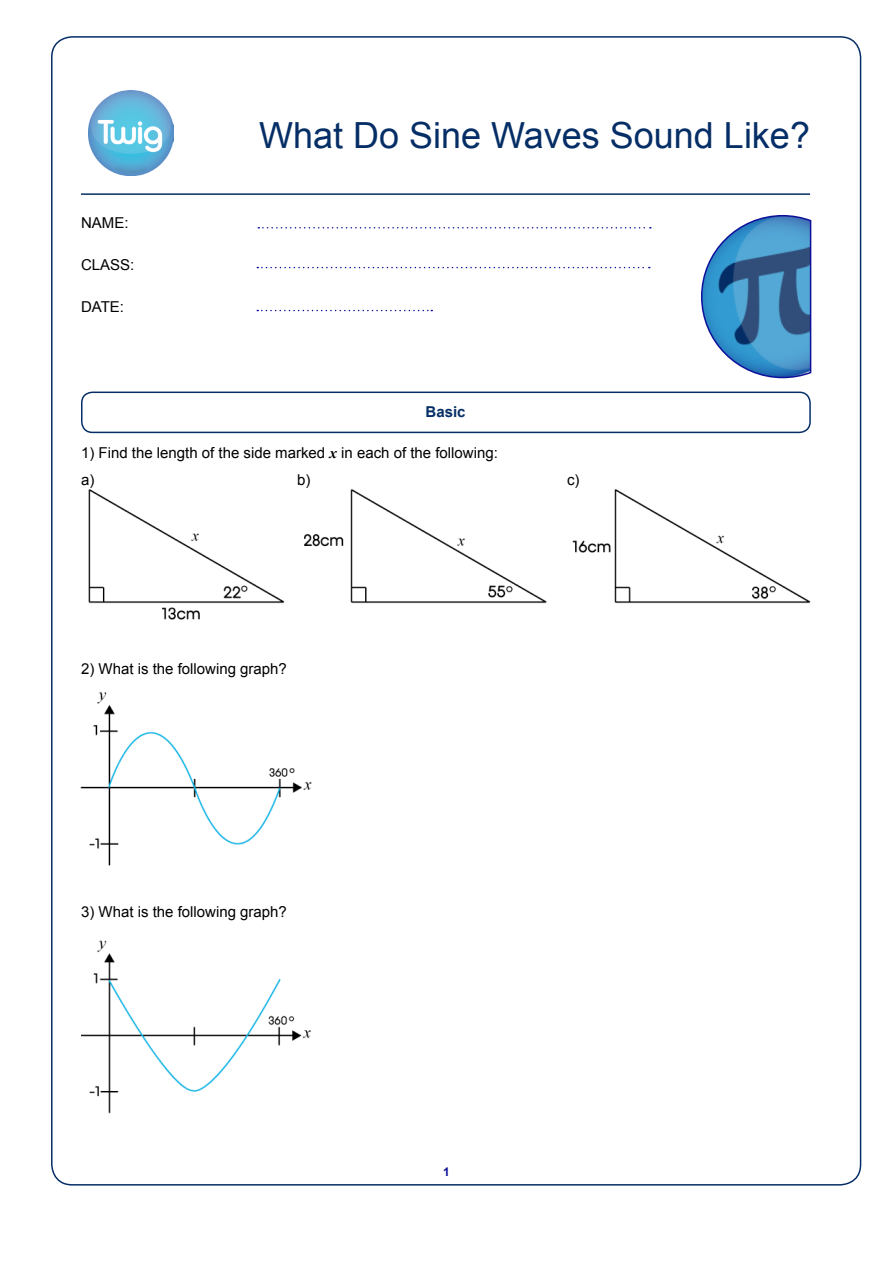
<style>
.page{position:relative;width:893px;height:1263px;background:#fff}
.page>*{position:absolute;margin:0;border:0;box-sizing:border-box;transform-origin:0 0}
.t1{font:36px "Arial";color:#062e66}
.t2{font:15px/27px "Arial";color:#000}
.t3{font:700 15px "Arial";color:#062e66}
.t4{font:700 12px "Arial";color:#0e109a}
.s1{font-family:"Times New Roman";font-weight:700;font-style:italic}
</style>
<div class="page">
<hr style="left:81px;top:193px;width:729px;height:2px;background:#062e66">
<svg style="left:258px;top:227px;width:393px;height:1px"></svg>
<svg style="left:257px;top:267px;width:393px;height:1px"></svg>
<svg style="left:257px;top:310px;width:175px;height:1px"></svg>
<div style="left:81px;top:392px;width:730px;height:41px;border:2px solid #062e66;border-radius:11px"></div>
<svg style="left:701px;top:215px;width:111px;height:164px"></svg>
<img style="left:88px;top:90px;width:86px;height:86px">
<img style="left:88px;top:489px;width:723px;height:131px">
<img style="left:80px;top:692px;width:232px;height:174px">
<img style="left:81px;top:940px;width:230px;height:174px">
<p class="t2" style="left:81px;top:209px;width:49px">NAME:</p>
<p class="t2" style="left:81px;top:251px;width:55px">CLASS:</p>
<p class="t2" style="left:81px;top:293px;width:45px">DATE:</p>
<h1 class="t1" style="left:259px;top:112px;width:552px">What Do Sine Waves Sound Like?</h1>
<p class="t3" style="left:425px;top:402px;width:42px">Basic</p>
<p class="t2" style="left:81px;top:440px;width:418px">1) Find the length of the side marked <span class="s1">x</span> in each of the following: a)</p>
<p class="t2" style="left:297px;top:467px;width:15px">b)</p>
<p class="t2" style="left:567px;top:467px;width:14px">c)</p>
<p class="t2" style="left:81px;top:656px;width:207px">2) What is the following graph?</p>
<p class="t2" style="left:81px;top:899px;width:207px">3) What is the following graph?</p>
<p class="t4" style="left:443px;top:1164px;width:8px">1</p>
</div>
